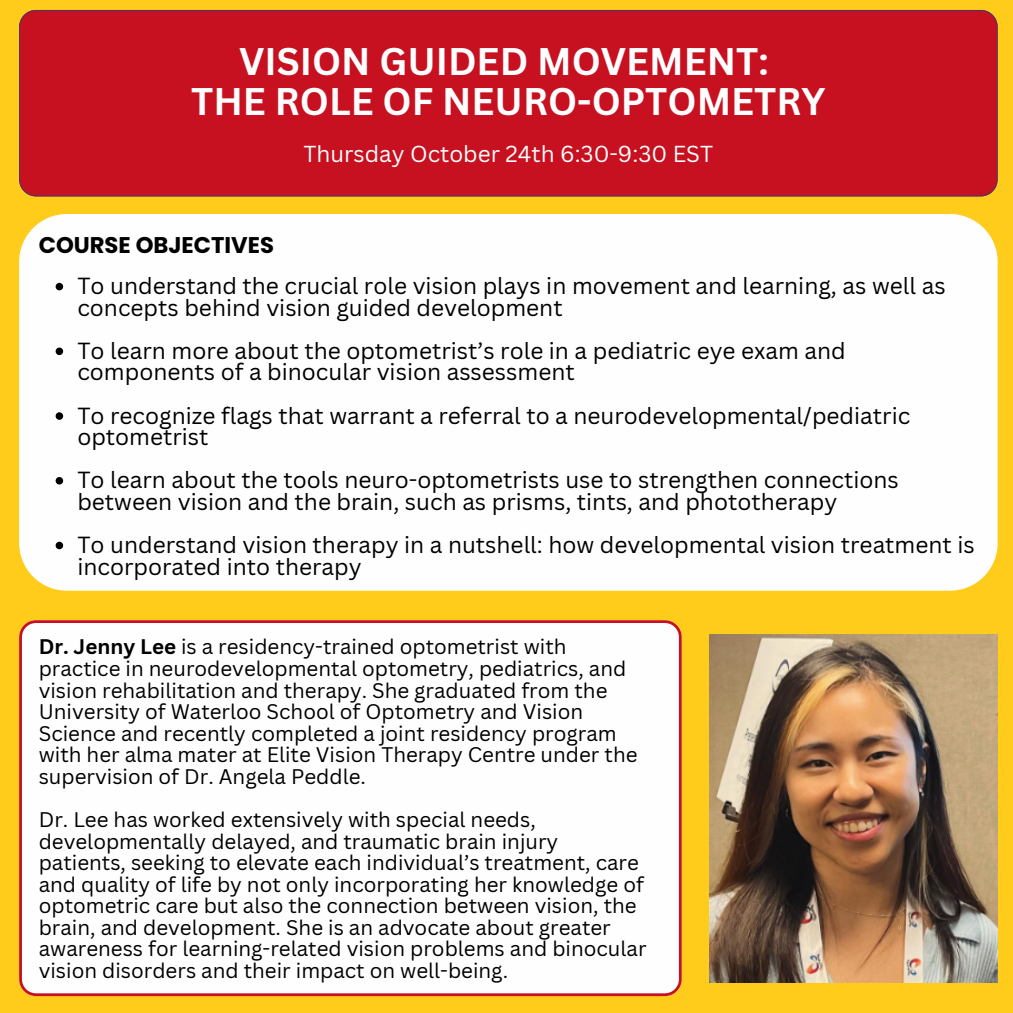
<style>
.page{position:relative;width:1013px;height:1013px;background:#fff}
.page>*{position:absolute;margin:0;border:0;box-sizing:border-box;transform-origin:0 0}
.t1{font:700 37.5px/40.2px "Canva Sans";color:#fffefe;text-align:center}
.t2{font:22.75px/21.5px "Canva Sans";color:#000}
.t3{font:700 22.75px "Poppins";color:#000}
.t4{font:22.5px "Canva Sans";color:#fffefe}
.t5{font:20.5px/21.5px "Canva Sans";color:#000}
.s1{font-weight:700}
</style>
<div class="page">
<div style="left:0;top:0;width:1012px;height:1012px;background:#ffcc1b"></div>
<div style="left:19px;top:10px;width:978px;height:186px;background:#c81120"></div>
<div style="left:19px;top:620px;width:662px;height:376px;background:#fffefe"></div>
<div style="left:19px;top:214px;width:978px;height:376px;background:#fffefe"></div>
<img style="left:710px;top:634px;width:287px;height:348px">
<svg style="left:56px;top:283px;width:7px;height:7px"></svg>
<svg style="left:56px;top:347px;width:7px;height:8px"></svg>
<svg style="left:56px;top:412px;width:7px;height:8px"></svg>
<svg style="left:56px;top:477px;width:7px;height:7px"></svg>
<svg style="left:56px;top:541px;width:7px;height:8px"></svg>
<h1 class="t1" style="left:191px;top:40px;width:635px">VISION GUIDED MOVEMENT:<br>THE ROLE OF NEURO-OPTOMETRY</h1>
<p class="t4" style="left:303px;top:138px;width:411px">Thursday October 24th 6:30-9:30 EST</p>
<p class="t3" style="left:39px;top:229px;width:237px">COURSE OBJECTIVES</p>
<p class="t2" style="left:77px;top:274px;width:869px">To understand the crucial role vision plays in movement and learning, as well as concepts behind vision guided development</p>
<p class="t2" style="left:77px;top:339px;width:770px">To learn more about the optometrist’s role in a pediatric eye exam and components of a binocular vision assessment</p>
<p class="t2" style="left:77px;top:404px;width:834px">To recognize flags that warrant a referral to a neurodevelopmental/pediatric optometrist</p>
<p class="t2" style="left:77px;top:468px;width:823px">To learn about the tools neuro-optometrists use to strengthen connections between vision and the brain, such as prisms, tints, and phototherapy</p>
<p class="t2" style="left:77px;top:533px;width:898px">To understand vision therapy in a nutshell: how developmental vision treatment is incorporated into therapy</p>
<p class="t5" style="left:39px;top:635px;width:600px"><span class="s1">Dr. Jenny Lee</span> is a residency-trained optometrist with practice in neurodevelopmental optometry, pediatrics, and vision rehabilitation and therapy. She graduated from the University of Waterloo School of Optometry and Vision Science and recently completed a joint residency program with her alma mater at Elite Vision Therapy Centre under the supervision of Dr. Angela Peddle.</p>
<p class="t5" style="left:39px;top:808px;width:609px">Dr. Lee has worked extensively with special needs, developmentally delayed, and traumatic brain injury patients, seeking to elevate each individual’s treatment, care and quality of life by not only incorporating her knowledge of optometric care but also the connection between vision, the brain, and development. She is an advocate about greater awareness for learning-related vision problems and binocular vision disorders and their impact on well-being.</p>
</div>
